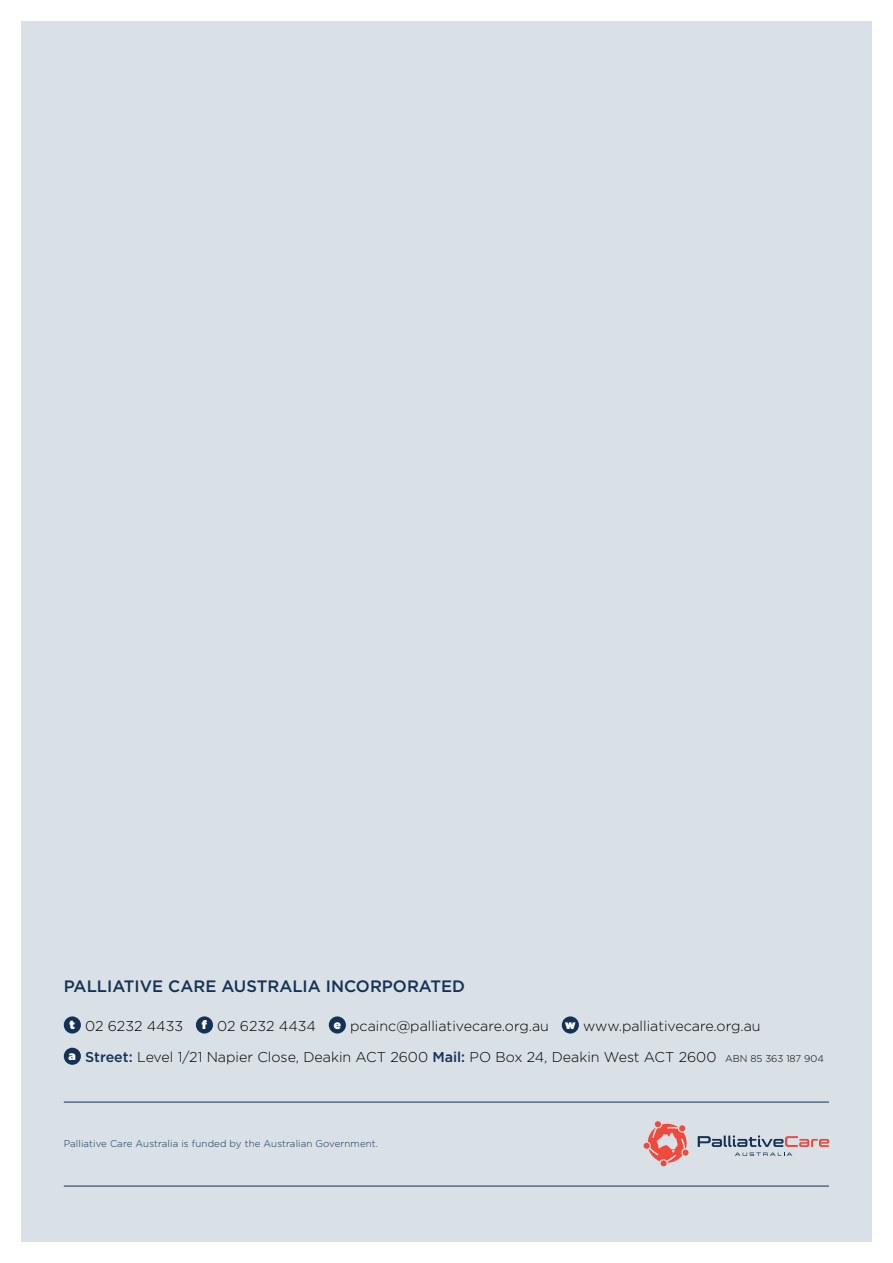
<style>
.page{position:relative;width:893px;height:1263px;background:#fff}
.page>*{position:absolute;margin:0;border:0;box-sizing:border-box;transform-origin:0 0}
.t1{font:500 16.5px "Gotham";color:#143156}
.t2{font:300 14.25px/31.2px "Gotham";color:#000}
.t3{font:300 9.75px "Gotham";letter-spacing:.01em;color:#143156}
.s1{font-weight:900;font-size:12.15px;color:#fff}
.s2{font-weight:500;color:#143156}
.s3{font-size:9.75px}
</style>
<div class="page">
<div style="left:21px;top:21px;width:851px;height:1221px;background:#d9e0e6"></div>
<div style="left:64px;top:1016px;width:17px;height:17px;background:#143156;border-radius:50%"></div>
<div style="left:196px;top:1016px;width:17px;height:17px;background:#143156;border-radius:50%"></div>
<div style="left:329px;top:1016px;width:17px;height:17px;background:#143156;border-radius:50%"></div>
<div style="left:562px;top:1016px;width:17px;height:17px;background:#143156;border-radius:50%"></div>
<div style="left:64px;top:1048px;width:17px;height:17px;background:#143156;border-radius:50%"></div>
<div style="left:682px;top:1149px;width:6px;height:7px;background:#f0493e;border-radius:50%"></div>
<svg style="left:644px;top:1121px;width:43px;height:45px"></svg>
<svg style="left:698px;top:1135px;width:131px;height:21px"></svg>
<hr style="left:64px;top:1102px;width:765px;height:1px;background:#143156">
<hr style="left:64px;top:1186px;width:765px;height:1px;background:#143156">
<p class="t1" style="left:64px;top:975px;width:21px">PALLIATI</p>
<p class="t1" style="left:140px;top:975px;width:151px">VE CARE AUSTRALIA</p>
<p class="t1" style="left:326px;top:975px;width:12px">INCO</p>
<p class="t1" style="left:370px;top:975px;width:62px">RPORATED</p>
<p class="t2" style="left:69px;top:1010px;width:757px;text-indent:133px"><span class="s1">f</span> 02 6232 4434 <span class="s1">e</span> pcainc@palliativecare.org.au <span class="s1">w</span> www.palliativecare.org.au<br><span class="s1">a</span> <span class="s2">STREET:</span> Level 1/21 Napier Close, Deakin ACT 2600 <span class="s2">MAIL:</span> PO Box 24, Deakin West ACT 2600 <span class="s3">ABN 85 363 187 904</span></p>
<p class="t2" style="left:70px;top:1010px;width:115px"><span class="s1">t</span> 02 6232 4433</p>
<p class="t3" style="left:64px;top:1137px;width:316px">Palliative Care Australia is funded by the Australian Government.</p>
</div>
